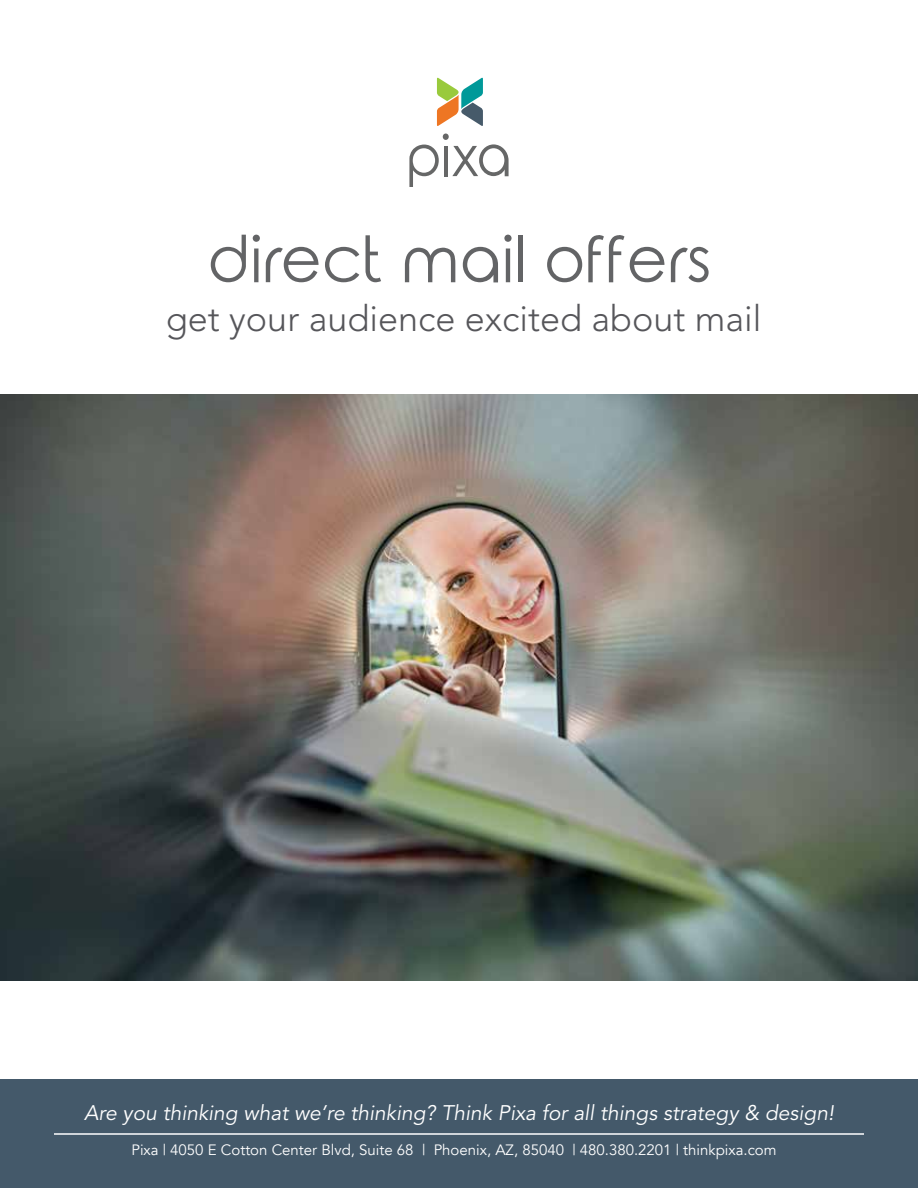
<style>
.page{position:relative;width:918px;height:1188px;background:#fff}
.page>*{position:absolute;margin:0;border:0;box-sizing:border-box;transform-origin:0 0}
.t1{font:63px "Rounded Elegance";color:#636466}
.t2{font:300 36px "Avenir LT Std";color:#56565a}
.t3{font:italic 21px "Avenir LT Std";color:#fff}
.t4{font:15px "Avenir";color:#fff}
</style>
<div class="page">
<div style="left:0;top:1079px;width:918px;height:109px;background:#44596a"></div>
<svg style="left:409px;top:134px;width:100px;height:53px"></svg>
<svg style="left:437px;top:78px;width:46px;height:48px"></svg>
<hr style="left:54px;top:1133px;width:810px;height:2px;background:#fff">
<img style="left:0;top:394px;width:918px;height:586px">
<h1 class="t1" style="left:207px;top:224px;width:506px">direct mail offers</h1>
<h2 class="t2" style="left:166px;top:297px;width:597px">get your audience excited about mail</h2>
<h3 class="t3" style="left:84px;top:1100px;width:751px">Are you thinking what we’re thinking? Think Pixa for all things strategy &amp; design!</h3>
<p class="t4" style="left:131px;top:1141px;width:647px">Pixa | 4050 E Cotton Center Blvd, Suite 68 | Phoenix, AZ, 85040 | 480.380.2201 | thinkpixa.com</p>
</div>
